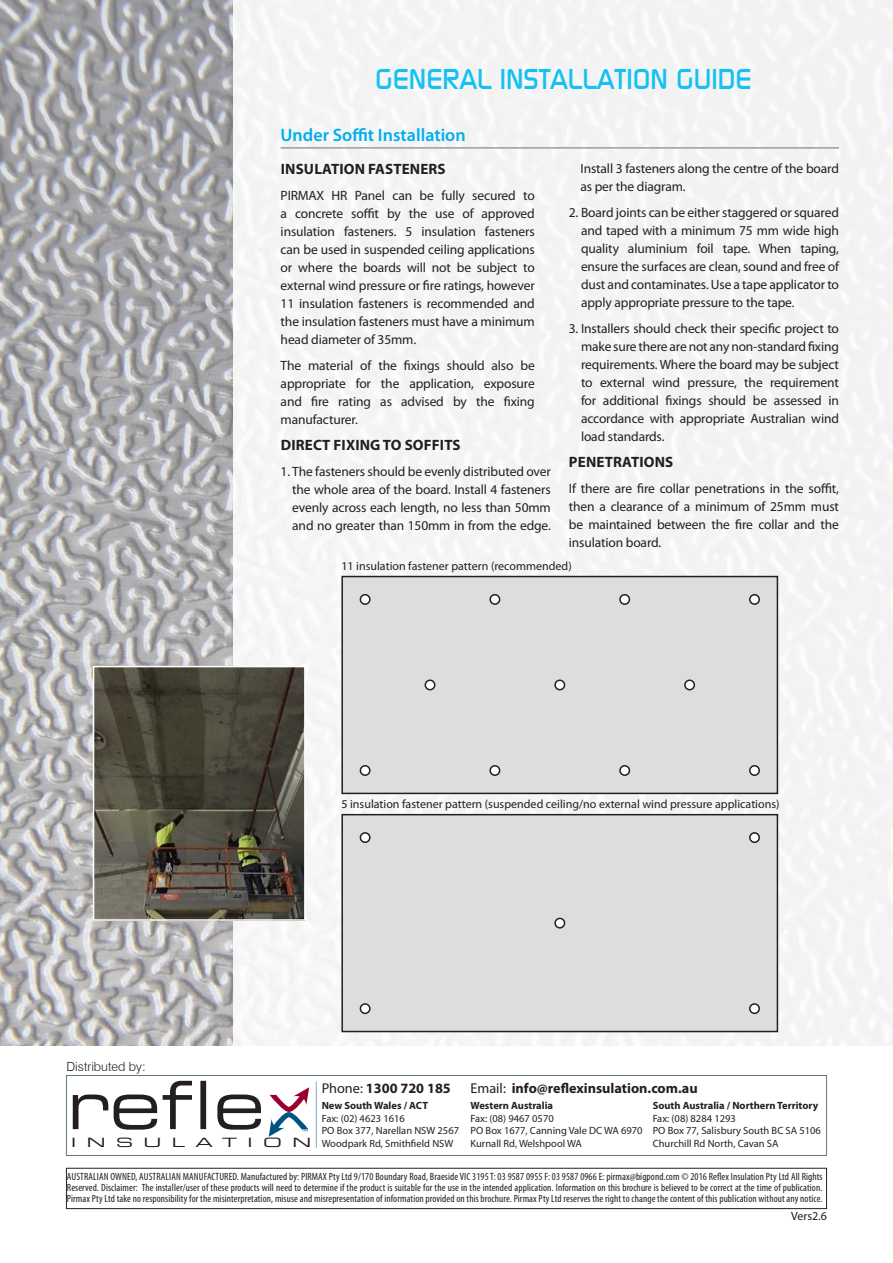
<style>
.page{position:relative;width:893px;height:1263px;background:#fff}
.page>*{position:absolute;margin:0;border:0;box-sizing:border-box;transform-origin:0 0}
.t1{font:66.75px "Eurostile Extended Two";color:#231f20}
.t2{font:28.5px "Modaerne";color:#15c0f2}
.t3{font:600 18px "Myriad Pro";color:#00aeef}
.t4{font:700 15px "Myriad Pro";letter-spacing:.01em;color:#231f20}
.t5{font:700 14.25px "Myriad Pro";color:#231f20}
.t6{font:13.5px/18px "Myriad Pro";letter-spacing:-.01em;color:#231f20;text-align:justify}
.t7{font:12.9px "Eurostile Extended Two";letter-spacing:.6em;color:#231f20;scale:1.35 1}
.t8{font:300 12.6px "Swiss 721 BT";color:#231f20}
.t9{font:12px "Myriad Pro";color:#231f20}
.t10{font:condensed 10.5px/11.2px "Myriad Pro";letter-spacing:.01em;color:#231f20;text-align:justify}
.t11{font:10.5px "Myriad Pro";color:#231f20}
.t12{font:700 10.5px "Myriad Pro";color:#231f20}
.t13{font:6px "Eurostile";color:#005480;scale:1.35 1}
.s1{font-weight:400}
</style>
<div class="page">
<img style="left:0;top:0;width:234px;height:1046px">
<div style="left:234px;top:0;width:659px;height:1263px;background:#f4f4f4"></div>
<div style="left:0;top:1046px;width:893px;height:217px;background:#fff"></div>
<hr style="left:281px;top:147px;width:558px;height:1px;background:#627583">
<div style="left:66px;top:1168px;width:761px;height:41px;border:1px solid #231f20"></div>
<img style="left:96px;top:669px;width:207px;height:249px">
<div style="left:93px;top:666px;width:213px;height:255px;border:2px solid #fff"></div>
<div style="left:342px;top:576px;width:435px;height:217px;background:#dcdddf"></div>
<div style="left:341px;top:576px;width:437px;height:218px;border:2px solid #231f20"></div>
<div style="left:360px;top:595px;width:10px;height:9px;background:#fff;border-radius:50%"></div>
<div style="left:360px;top:594px;width:11px;height:11px;border:2px solid #231f20;border-radius:50%"></div>
<div style="left:490px;top:595px;width:10px;height:9px;background:#fff;border-radius:50%"></div>
<div style="left:489px;top:594px;width:11px;height:11px;border:2px solid #231f20;border-radius:50%"></div>
<div style="left:620px;top:595px;width:9px;height:9px;background:#fff;border-radius:50%"></div>
<div style="left:619px;top:594px;width:11px;height:11px;border:2px solid #231f20;border-radius:50%"></div>
<div style="left:750px;top:595px;width:9px;height:9px;background:#fff;border-radius:50%"></div>
<div style="left:749px;top:594px;width:11px;height:11px;border:2px solid #231f20;border-radius:50%"></div>
<div style="left:425px;top:680px;width:10px;height:10px;background:#fff;border-radius:50%"></div>
<div style="left:425px;top:679px;width:10px;height:11px;border:2px solid #231f20;border-radius:50%"></div>
<div style="left:555px;top:680px;width:9px;height:10px;background:#fff;border-radius:50%"></div>
<div style="left:554px;top:679px;width:11px;height:11px;border:2px solid #231f20;border-radius:50%"></div>
<div style="left:685px;top:680px;width:9px;height:10px;background:#fff;border-radius:50%"></div>
<div style="left:684px;top:679px;width:11px;height:11px;border:2px solid #231f20;border-radius:50%"></div>
<div style="left:360px;top:766px;width:10px;height:9px;background:#fff;border-radius:50%"></div>
<div style="left:360px;top:765px;width:11px;height:11px;border:2px solid #231f20;border-radius:50%"></div>
<div style="left:490px;top:766px;width:10px;height:9px;background:#fff;border-radius:50%"></div>
<div style="left:489px;top:765px;width:11px;height:11px;border:2px solid #231f20;border-radius:50%"></div>
<div style="left:620px;top:766px;width:9px;height:9px;background:#fff;border-radius:50%"></div>
<div style="left:619px;top:765px;width:11px;height:11px;border:2px solid #231f20;border-radius:50%"></div>
<div style="left:750px;top:766px;width:9px;height:9px;background:#fff;border-radius:50%"></div>
<div style="left:749px;top:765px;width:11px;height:11px;border:2px solid #231f20;border-radius:50%"></div>
<div style="left:342px;top:815px;width:435px;height:216px;background:#dcdddf"></div>
<div style="left:341px;top:814px;width:437px;height:218px;border:2px solid #231f20"></div>
<div style="left:360px;top:833px;width:10px;height:9px;background:#fff;border-radius:50%"></div>
<div style="left:360px;top:832px;width:11px;height:11px;border:2px solid #231f20;border-radius:50%"></div>
<div style="left:750px;top:833px;width:9px;height:9px;background:#fff;border-radius:50%"></div>
<div style="left:749px;top:832px;width:11px;height:11px;border:2px solid #231f20;border-radius:50%"></div>
<div style="left:555px;top:918px;width:9px;height:10px;background:#fff;border-radius:50%"></div>
<div style="left:554px;top:918px;width:11px;height:10px;border:2px solid #231f20;border-radius:50%"></div>
<div style="left:360px;top:1004px;width:10px;height:9px;background:#fff;border-radius:50%"></div>
<div style="left:360px;top:1003px;width:11px;height:11px;border:2px solid #231f20;border-radius:50%"></div>
<div style="left:750px;top:1004px;width:9px;height:9px;background:#fff;border-radius:50%"></div>
<div style="left:749px;top:1003px;width:11px;height:11px;border:2px solid #231f20;border-radius:50%"></div>
<div style="left:66px;top:1075px;width:761px;height:81px;border:1px solid #627583"></div>
<hr style="left:316px;top:1081px;width:1px;height:67px;background:#005480">
<svg style="left:269px;top:1087px;width:40px;height:50px"></svg>
<h2 class="t2" style="left:375px;top:64px;width:378px">GENERAL INSTALLATION GUIDE</h2>
<h3 class="t3" style="left:281px;top:124px;width:187px">Under Soffit Installation</h3>
<p class="t4" style="left:281px;top:159px;width:166px">INSULATION FASTENERS</p>
<p class="t6" style="left:281px;top:186px;width:256px">PIRMAX HR Panel can be fully secured to a concrete soffit by the use of approved insulation fasteners. 5 insulation fasteners can be used in suspended ceiling applications or where the boards will not be subject to external wind pressure or fire ratings, however 11 insulation fasteners is recommended and the insulation fasteners must have a minimum head diameter of 35mm.</p>
<p class="t6" style="left:281px;top:356px;width:256px">The material of the fixings should also be appropriate for the application, exposure and fire rating as advised by the fixing manufacturer.</p>
<p class="t4" style="left:281px;top:435px;width:181px">DIRECT FIXING TO SOFFITS</p>
<p class="t6" style="left:292px;top:462px;width:260px;text-indent:-12px">1. The fasteners should be evenly distributed over the whole area of the board. Install 4 fasteners evenly across each length, no less than 50mm and no greater than 150mm in from the edge.</p>
<p class="t6" style="left:580px;top:159px;width:260px">Install 3 fasteners along the centre of the board as per the diagram.</p>
<p class="t6" style="left:581px;top:203px;width:259px;text-indent:-12px">2. Board joints can be either staggered or squared and taped with a minimum 75 mm wide high quality aluminium foil tape. When taping, ensure the surfaces are clean, sound and free of dust and contaminates. Use a tape applicator to apply appropriate pressure to the tape.</p>
<p class="t6" style="left:581px;top:319px;width:259px;text-indent:-12px">3. Installers should check their specific project to make sure there are not any non-standard fixing requirements. Where the board may be subject to external wind pressure, the requirement for additional fixings should be assessed in accordance with appropriate Australian wind load standards.</p>
<p class="t4" style="left:569px;top:452px;width:106px">PENETRATIONS</p>
<p class="t6" style="left:569px;top:479px;width:272px">If there are fire collar penetrations in the soffit, then a clearance of a minimum of 25mm must be maintained between the fire collar and the insulation board.</p>
<p class="t9" style="left:341px;top:559px;width:232px">11 insulation fastener pattern (recommended)</p>
<p class="t8" style="left:66px;top:1058px;width:81px">Distributed by:</p>
<p class="t9" style="left:341px;top:797px;width:440px">5 insulation fastener pattern (suspended ceiling/no external wind pressure applications)</p>
<p class="t1" style="left:67px;top:1059px;width:199px">refle</p>
<p class="t7" style="left:71px;top:1133px;width:179px">INSULATION</p>
<p class="t11" style="left:322px;top:1137px;width:133px">Woodpark Rd, Smithfield NSW</p>
<p class="t5" style="left:322px;top:1078px;width:131px"><span class="s1">Phone:</span> 1300 720 185</p>
<p class="t12" style="left:322px;top:1098px;width:108px">New South Wales / ACT</p>
<p class="t11" style="left:322px;top:1111px;width:85px">Fax: (02) 4623 1616</p>
<p class="t11" style="left:322px;top:1124px;width:139px">PO Box 377, Narellan NSW 2567</p>
<p class="t13" style="left:302px;top:1128px;width:6px">™</p>
<p class="t5" style="left:471px;top:1078px;width:229px"><span class="s1">Email:</span> info@reflexinsulation.com.au</p>
<p class="t12" style="left:471px;top:1098px;width:84px">Western Australia</p>
<p class="t11" style="left:471px;top:1111px;width:85px">Fax: (08) 9467 0570</p>
<p class="t11" style="left:471px;top:1124px;width:174px">PO Box 1677, Canning Vale DC WA 6970</p>
<p class="t11" style="left:471px;top:1137px;width:113px">Kurnall Rd, Welshpool WA</p>
<p class="t12" style="left:653px;top:1098px;width:167px">South Australia / Northern Territory</p>
<p class="t11" style="left:653px;top:1111px;width:85px">Fax: (08) 8284 1293</p>
<p class="t11" style="left:653px;top:1124px;width:170px">PO Box 77, Salisbury South BC SA 5106</p>
<p class="t11" style="left:653px;top:1137px;width:127px">Churchill Rd North, Cavan SA</p>
<p class="t10" style="left:67px;top:1171px;width:757px">AUSTRALIAN OWNED, AUSTRALIAN MANUFACTURED. Manufactured by: PIRMAX Pty Ltd 9/170 Boundary Road, Braeside VIC 3195 T: 03 9587 0955 F: 03 9587 0966 E: pirmax@bigpond.com © 2016 Reflex Insulation Pty Ltd All Rights Reserved. Disclaimer: The installer/user of these products will need to determine if the product is suitable for the use in the intended application. Information on this brochure is believed to be correct at the time of publication.<br>Pirmax Pty Ltd take no responsibility for the misinterpretation, misuse and misrepresentation of information provided on this brochure. Pirmax Pty Ltd reserves the right to change the content of this publication without any notice.</p>
<p class="t9" style="left:791px;top:1209px;width:37px">Vers2.6</p>
</div>
